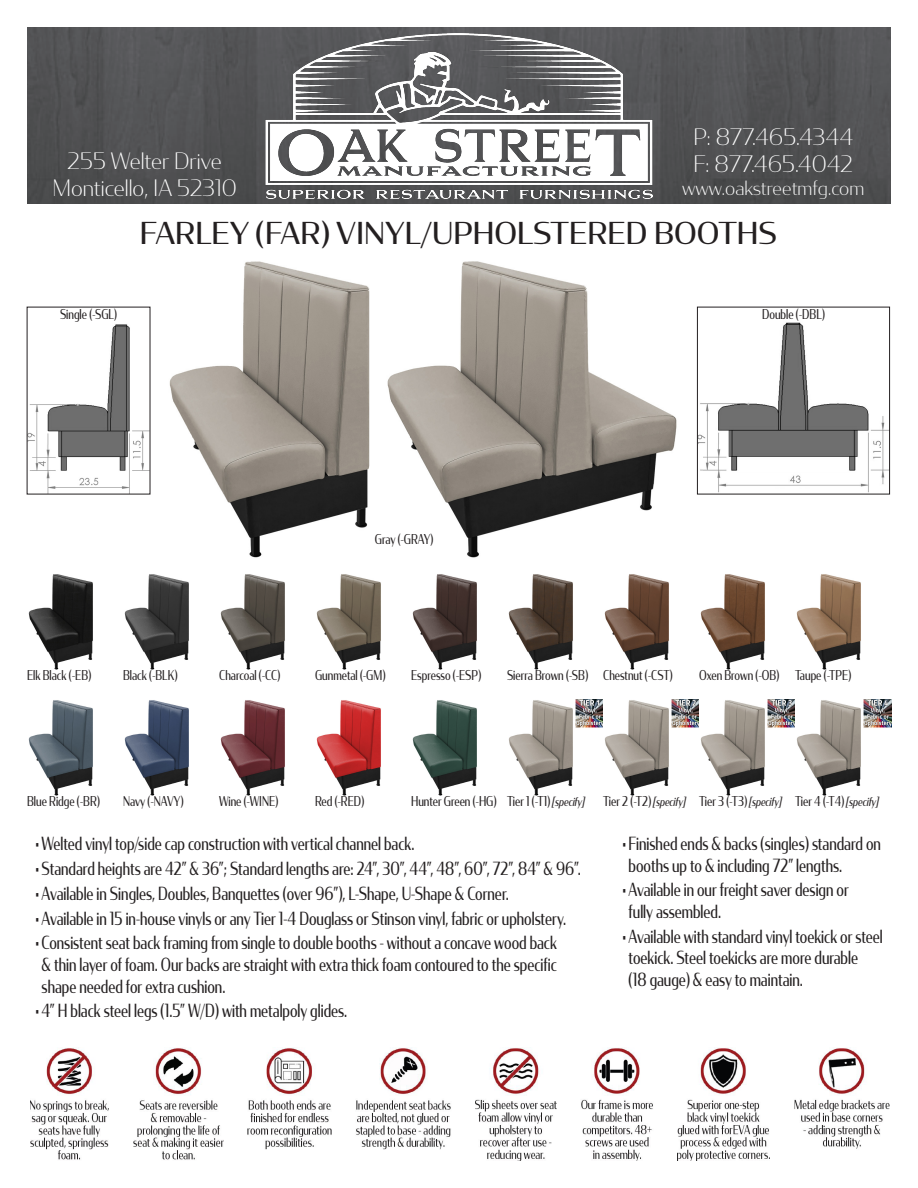
<style>
.page{position:relative;width:918px;height:1188px;background:#fff}
.page>*{position:absolute;margin:0;border:0;box-sizing:border-box;transform-origin:0 0}
.t1{font:30px "Condor";color:#231f20}
.t2{font:200 22.5px/27px "Condor";color:#fff;text-align:center}
.t3{font:200 19.5px "Condor";color:#fff}
.t4{font:18px/21.6px "Condor";color:#231f20;scale:.75 1}
.t5{font:13.5px "Condor";color:#231f20;scale:.75 1}
.s1{font-style:italic;font-size:12px}
</style>
<div class="page">
<img style="left:27px;top:27px;width:864px;height:177px">
<img style="left:266px;top:33px;width:386px;height:165px">
<img style="left:475px;top:1048px;width:82px;height:113px">
<img style="left:30px;top:1047px;width:79px;height:113px">
<img style="left:133px;top:1048px;width:91px;height:112px">
<img style="left:248px;top:1047px;width:84px;height:103px">
<img style="left:356px;top:1048px;width:95px;height:102px">
<img style="left:581px;top:1048px;width:72px;height:113px">
<img style="left:677px;top:1048px;width:93px;height:113px">
<img style="left:794px;top:1048px;width:96px;height:101px">
<img style="left:387px;top:261px;width:290px;height:297px">
<img style="left:28px;top:574px;width:833px;height:96px">
<img style="left:28px;top:700px;width:863px;height:96px">
<img style="left:169px;top:261px;width:201px;height:297px">
<svg style="left:697px;top:306px;width:193px;height:189px"></svg>
<svg style="left:26px;top:306px;width:125px;height:189px"></svg>
<p class="t2" style="left:52px;top:146px;width:186px">255 Welter Drive<br>Monticello, IA 52310</p>
<p class="t2" style="left:693px;top:123px;width:161px">P: 877.465.4344</p>
<p class="t2" style="left:693px;top:150px;width:161px">F: 877.465.4042</p>
<p class="t3" style="left:682px;top:176px;width:184px">www.oakstreetmfg.com</p>
<p class="t1" style="left:140px;top:213px;width:639px">FARLEY (FAR) VINYL/UPHOLSTERED BOOTHS</p>
<p class="t5" style="left:60px;top:305px;width:78px">Single (-SGL)</p>
<p class="t5" style="left:762px;top:305px;width:85px">Double (-DBL)</p>
<p class="t5" style="left:375px;top:530px;width:80px">Gray (-GRAY)</p>
<p class="t5" style="left:27px;top:666px;width:87px">Elk Black (-EB)</p>
<p class="t5" style="left:123px;top:666px;width:74px">Black (-BLK)</p>
<p class="t5" style="left:219px;top:666px;width:83px">Charcoal (-CC)</p>
<p class="t5" style="left:315px;top:666px;width:95px">Gunmetal (-GM)</p>
<p class="t5" style="left:411px;top:666px;width:95px">Espresso (-ESP)</p>
<p class="t5" style="left:507px;top:666px;width:110px">Sierra Brown (-SB)</p>
<p class="t5" style="left:603px;top:666px;width:94px">Chestnut (-CST)</p>
<p class="t5" style="left:699px;top:666px;width:109px">Oxen Brown (-OB)</p>
<p class="t5" style="left:795px;top:666px;width:77px">Taupe (-TPE)</p>
<p class="t5" style="left:27px;top:792px;width:99px">Blue Ridge (-BR)</p>
<p class="t5" style="left:123px;top:792px;width:82px">Navy (-NAVY)</p>
<p class="t5" style="left:219px;top:792px;width:81px">Wine (-WINE)</p>
<p class="t5" style="left:315px;top:792px;width:67px">Red (-RED)</p>
<p class="t5" style="left:411px;top:792px;width:116px">Hunter Green (-HG)</p>
<p class="t5" style="left:507px;top:792px;width:105px">Tier 1 (-T1) <span class="s1">[specify]</span></p>
<p class="t5" style="left:603px;top:792px;width:112px">Tier 2 (-T2) <span class="s1">[specify]</span></p>
<p class="t5" style="left:699px;top:792px;width:112px">Tier 3 (-T3) <span class="s1">[specify]</span></p>
<p class="t5" style="left:795px;top:792px;width:114px">Tier 4 (-T4) <span class="s1">[specify]</span></p>
<p class="t4" style="left:35px;top:832px;width:508px">•Welted vinyl top/side cap construction with vertical channel back.</p>
<p class="t4" style="left:35px;top:857px;width:730px">•Standard heights are 42” &amp; 36”; Standard lengths are: 24”, 30”, 44”, 48”, 60”, 72”, 84” &amp; 96”.</p>
<p class="t4" style="left:35px;top:882px;width:634px">•Available in Singles, Doubles, Banquettes (over 96”), L-Shape, U-Shape &amp; Corner.</p>
<p class="t4" style="left:35px;top:907px;width:710px">•Available in 15 in-house vinyls or any Tier 1-4 Douglass or Stinson vinyl, fabric or upholstery.</p>
<p class="t4" style="left:42px;top:931px;width:689px;text-align:justify;text-indent:-7px">•Consistent seat back framing from single to double booths - without a concave wood back &amp; thin layer of foam. Our backs are straight with extra thick foam contoured to the specific shape needed for extra cushion.</p>
<p class="t4" style="left:35px;top:999px;width:418px">•4” H black steel legs (1.5” W/D) with metalpoly glides.</p>
<p class="t4" style="left:629px;top:832px;width:338px;text-indent:-7px">•Finished ends &amp; backs (singles) standard on booths up to &amp; including 72” lengths.</p>
<p class="t4" style="left:629px;top:878px;width:295px;text-indent:-7px">•Available in our freight saver design or fully assembled.</p>
<p class="t4" style="left:629px;top:925px;width:340px;text-indent:-7px">•Available with standard vinyl toekick or steel toekick. Steel toekicks are more durable<br>(18 gauge) &amp; easy to maintain.</p>
</div>
